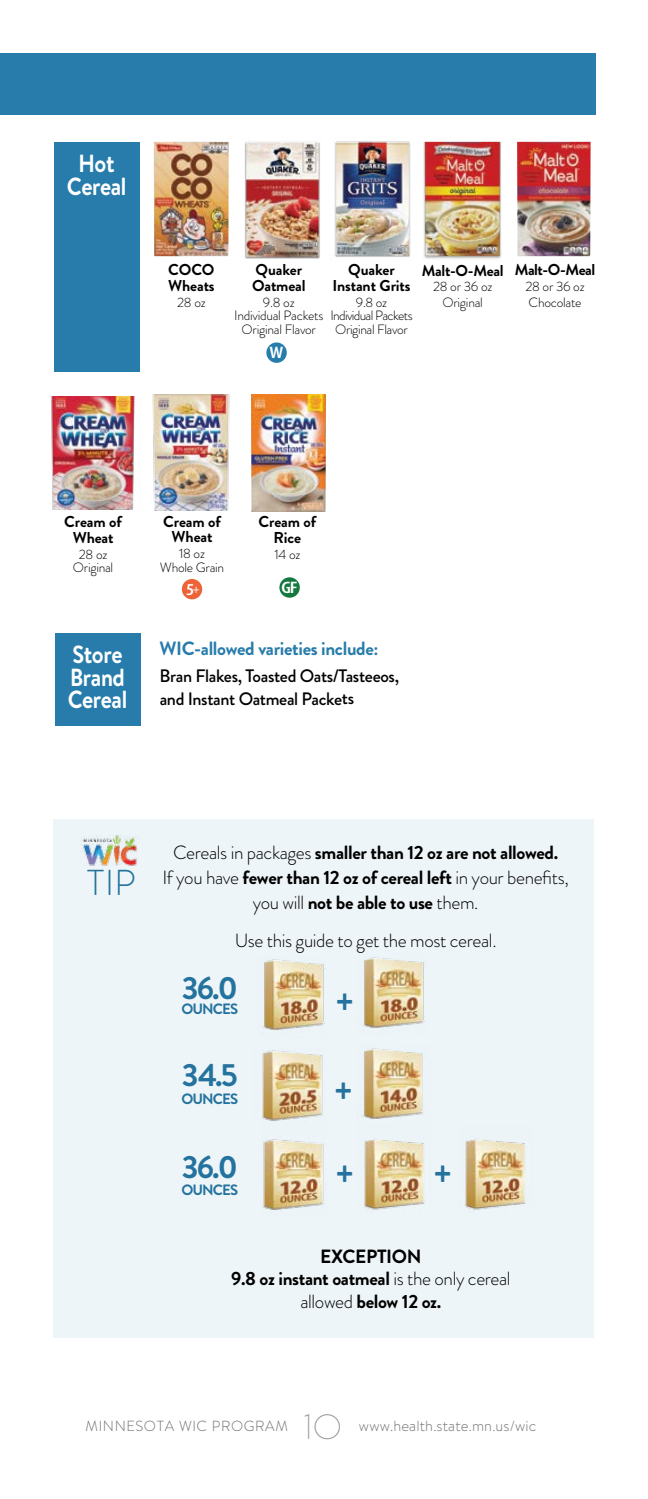
<style>
.page{position:relative;width:648px;height:1499px;background:#fff}
.page>*{position:absolute;margin:0;border:0;box-sizing:border-box;transform-origin:0 0}
.t1{font:700 38.25px "Brandon Grotesque";color:#24739e;scale:.9 1}
.t2{font:300 36px "Brandon Text";color:#24739e}
.t3{font:100 33.75px "Cocogoose Pro";color:#939598}
.t4{font:700 31.95px "Brandon Grotesque";color:#24739e}
.t5{font:700 24.75px/22.5px "Brandon Text";letter-spacing:-.02em;color:#fff;text-align:center;scale:.88 1}
.t6{font:700 19.12px/24.8px "Brandon Grotesque";letter-spacing:-.02em;color:#000;text-align:center}
.t7{font:300 19.12px "Brandon Grotesque";letter-spacing:-.02em;color:#000}
.t8{font:700 19.12px "Brandon Grotesque";letter-spacing:-.025em;color:#277cab}
.t9{font:500 18px/22.5px "Brandon Grotesque";letter-spacing:-.025em;color:#000}
.t10{font:600 condensed 16.65px "Myriad Pro";color:#fff;scale:1.25 1}
.t11{font:600 condensed 16.65px "Myriad Pro";color:#fff;scale:1.2 1}
.t12{font:700 15.75px/15.8px "Brandon Grotesque";letter-spacing:-.01em;color:#000;text-align:center}
.t13{font:700 15.75px "Brandon Grotesque";letter-spacing:-.03em;color:#000}
.t14{font:700 15.08px "Brandon Grotesque";letter-spacing:-.06em;color:#24739e}
.t15{font:300 14.62px "Brandon Text";letter-spacing:.01em;color:#6d6e71}
.t16{font:300 14.62px "Brandon Text";letter-spacing:.04em;color:#6d6e71}
.t17{font:300 13.5px/13.5px "Brandon Grotesque";letter-spacing:-.02em;color:#000;text-align:center}
.t18{font:300 13.5px/13.5px "Brandon Grotesque";letter-spacing:-.05em;color:#000;text-align:center}
.s1{font-size:11.7px}
.s2{font-weight:300}
</style>
<div class="page">
<div style="left:54px;top:142px;width:86px;height:229px;background:#277cab"></div>
<img style="left:154px;top:142px;width:75px;height:114px">
<img style="left:423px;top:142px;width:79px;height:117px">
<img style="left:517px;top:142px;width:74px;height:114px">
<img style="left:51px;top:396px;width:84px;height:113px">
<div style="left:279px;top:577px;width:21px;height:21px;background:#13783f;border-radius:50%"></div>
<img style="left:251px;top:395px;width:75px;height:116px">
<img style="left:334px;top:141px;width:77px;height:116px">
<div style="left:266px;top:342px;width:21px;height:21px;background:#277cab;border-radius:50%"></div>
<img style="left:245px;top:141px;width:75px;height:118px">
<div style="left:55px;top:633px;width:86px;height:92px;background:#277cab"></div>
<div style="left:0;top:54px;width:596px;height:61px;background:#277cab"></div>
<div style="left:182px;top:579px;width:20px;height:20px;background:#ec633a;border-radius:50%"></div>
<div style="left:53px;top:819px;width:541px;height:518px;background:#eef5f8"></div>
<img style="left:263px;top:959px;width:62px;height:71px">
<img style="left:362px;top:1048px;width:61px;height:71px">
<img style="left:363px;top:957px;width:62px;height:71px">
<img style="left:262px;top:1050px;width:61px;height:71px">
<img style="left:465px;top:1138px;width:61px;height:72px">
<img style="left:364px;top:1138px;width:61px;height:72px">
<img style="left:262px;top:1139px;width:63px;height:71px">
<img style="left:83px;top:836px;width:55px;height:30px">
<img style="left:152px;top:395px;width:78px;height:116px">
<h3 class="t5" style="left:67px;top:152px;width:69px">Hot<br>Cereal</h3>
<p class="t12" style="left:168px;top:262px;width:48px;text-align:left">COCO<br>Wheats</p>
<p class="t17" style="left:177px;top:295px;width:30px">28 oz</p>
<p class="t12" style="left:252px;top:262px;width:55px;text-align:left">Quaker<br>Oatmeal</p>
<p class="t17" style="left:234px;top:295px;width:91px">9.8 oz<br>Individual Packets<br>Original Flavor</p>
<p class="t10" style="left:270px;top:342px;width:13px">W</p>
<p class="t12" style="left:332px;top:262px;width:80px">Quaker<br>Instant Grits</p>
<p class="t18" style="left:330px;top:295px;width:84px">9.8 oz<br>Individual Packets<br>Original Flavor</p>
<p class="t12" style="left:422px;top:262px;width:84px">Malt-O-Meal</p>
<p class="t17" style="left:433px;top:279px;width:61px;line-height:15.8px">28 or 36 oz<br>Original</p>
<p class="t13" style="left:515px;top:259px;width:82px">Malt-O-Meal</p>
<p class="t17" style="left:525px;top:278px;width:61px;line-height:15.8px;text-align:left">28 or 36 oz<br>Chocolate</p>
<p class="t12" style="left:64px;top:514px;width:59px">Cream of<br>Wheat</p>
<p class="t17" style="left:73px;top:547px;width:42px">28 oz<br>Original</p>
<p class="t12" style="left:163px;top:513px;width:59px">Cream of<br>Wheat</p>
<p class="t17" style="left:160px;top:547px;width:66px">18 oz<br>Whole Grain</p>
<p class="t11" style="left:186px;top:579px;width:12px">5<span class="s1">+</span></p>
<p class="t12" style="left:259px;top:514px;width:59px">Cream of<br>Rice</p>
<p class="t17" style="left:274px;top:547px;width:28px">14 oz</p>
<p class="t10" style="left:282px;top:577px;width:14px">GF</p>
<h3 class="t5" style="left:68px;top:643px;width:69px;text-align:left">Store<br>Brand<br>Cereal</h3>
<p class="t8" style="left:160px;top:635px;width:221px">WIC-allowed varieties include:</p>
<p class="t9" style="left:160px;top:665px;width:241px">Bran Flakes, Toasted Oats/Tasteeos, and Instant Oatmeal Packets</p>
<p class="t2" style="left:87px;top:858px;width:51px">TIP</p>
<p class="t6" style="left:163px;top:840px;width:408px"><span class="s2">Cereals in packages</span> smaller than 12 oz are not allowed.<br><span class="s2">If you have</span> fewer than 12 oz of cereal left <span class="s2">in your benefits, you will</span> not be able to use <span class="s2">them.</span></p>
<p class="t7" style="left:235px;top:927px;width:263px">Use this guide to get the most cereal.</p>
<p class="t4" style="left:182px;top:966px;width:57px">36.0</p>
<p class="t14" style="left:181px;top:998px;width:58px">OUNCES</p>
<p class="t4" style="left:182px;top:1053px;width:57px">34.5</p>
<p class="t14" style="left:181px;top:1087px;width:58px">OUNCES</p>
<p class="t4" style="left:182px;top:1144px;width:57px">36.0</p>
<p class="t14" style="left:181px;top:1179px;width:58px">OUNCES</p>
<p class="t1" style="left:335px;top:974px;width:23px">+</p>
<p class="t1" style="left:334px;top:1063px;width:23px">+</p>
<p class="t1" style="left:335px;top:1147px;width:23px">+</p>
<p class="t1" style="left:433px;top:1147px;width:23px">+</p>
<p class="t6" style="left:231px;top:1245px;width:281px;line-height:22.5px">EXCEPTION<br>9.8 oz instant oatmeal <span class="s2">is the only cereal allowed</span> below 12 oz.</p>
<h3 class="t3" style="left:305px;top:1404px;width:39px">10</h3>
<p class="t16" style="left:86px;top:1415px;width:204px">MINNESOTA WIC PROGRAM</p>
<p class="t15" style="left:359px;top:1415px;width:179px">www.health.state.mn.us/wic</p>
</div>
